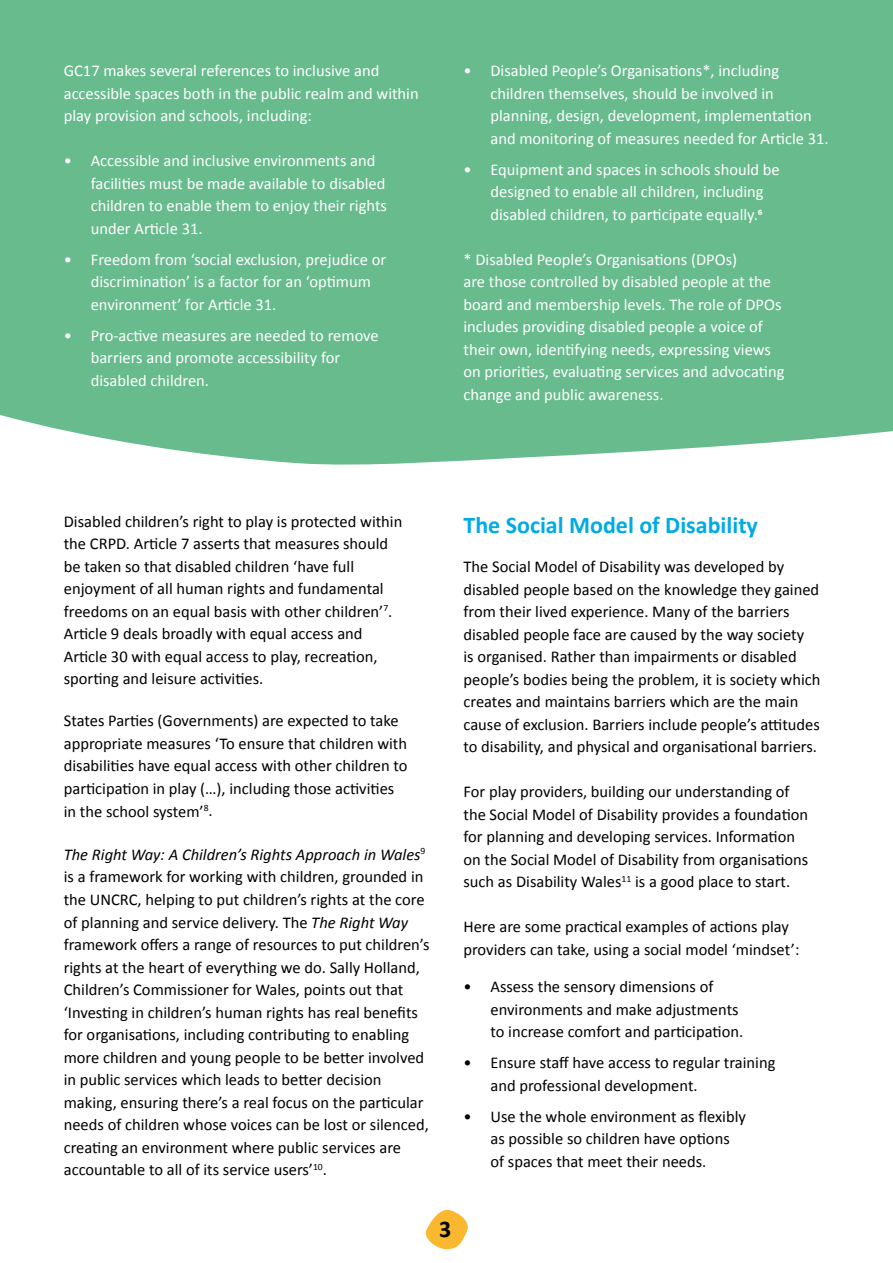
<style>
.page{position:relative;width:893px;height:1263px;background:#fff}
.page>*{position:absolute;margin:0;border:0;box-sizing:border-box;transform-origin:0 0}
.t1{font:700 24px "Calibri";color:#00abe4}
.t2{font:700 24px "Calibri";color:#000}
.t3{font:16.5px/22.5px "Calibri";color:#000}
.t4{font:16.5px/22.5px "Calibri";color:#fff}
.s1{font-style:italic}
</style>
<div class="page">
<svg style="left:425px;top:1209px;width:43px;height:40px"></svg>
<div style="left:0;top:0;width:893px;height:465px;background:#67bb8d"></div>
<p class="t4" style="left:64px;top:59px;width:356px">GC17 makes several references to inclusive and accessible spaces both in the public realm and within play provision and schools, including:</p>
<p class="t4" style="left:91px;top:149px;width:298px;text-indent:-27px">• Accessible and inclusive environments and facilities must be made available to disabled children to enable them to enjoy their rights under Article 31.</p>
<p class="t4" style="left:91px;top:248px;width:297px;text-indent:-27px">• Freedom from ‘social exclusion, prejudice or discrimination’ is a factor for an ‘optimum environment’ for Article 31.</p>
<p class="t4" style="left:91px;top:324px;width:290px;text-indent:-27px">• Pro-active measures are needed to remove barriers and promote accessibility for disabled children.</p>
<p class="t4" style="left:490px;top:59px;width:340px;text-indent:-27px">• Disabled People’s Organisations*, including children themselves, should be involved in planning, design, development, implementation and monitoring of measures needed for Article 31.</p>
<p class="t4" style="left:490px;top:158px;width:291px;text-indent:-27px">• Equipment and spaces in schools should be designed to enable all children, including disabled children, to participate equally.6</p>
<p class="t4" style="left:463px;top:248px;width:322px">* Disabled People’s Organisations (DPOs)<br>are those controlled by disabled people at the board and membership levels. The role of DPOs includes providing disabled people a voice of their own, identifying needs, expressing views on priorities, evaluating services and advocating change and public awareness.</p>
<p class="t3" style="left:64px;top:510px;width:340px">Disabled children’s right to play is protected within the CRPD. Article 7 asserts that measures should be taken so that disabled children ‘have full enjoyment of all human rights and fundamental freedoms on an equal basis with other children’<sup>7</sup>.<br>Article 9 deals broadly with equal access and Article 30 with equal access to play, recreation, sporting and leisure activities.</p>
<p class="t3" style="left:64px;top:709px;width:345px">States Parties (Governments) are expected to take appropriate measures ‘To ensure that children with disabilities have equal access with other children to participation in play (…), including those activities in the school system’<sup>8</sup>.</p>
<p class="t3" style="left:64px;top:843px;width:367px"><span class="s1">The Right Way: A Children’s Rights Approach in Wales</span><sup>9 </sup>is a framework for working with children, grounded in the UNCRC, helping to put children’s rights at the core of planning and service delivery. The <span class="s1">The Right Way </span>framework offers a range of resources to put children’s rights at the heart of everything we do. Sally Holland, Children’s Commissioner for Wales, points out that ‘Investing in children’s human rights has real benefits for organisations, including contributing to enabling more children and young people to be better involved in public services which leads to better decision making, ensuring there’s a real focus on the particular needs of children whose voices can be lost or silenced, creating an environment where public services are accountable to all of its service users’<sup>10</sup>.</p>
<h1 class="t1" style="left:463px;top:508px;width:296px">The Social Model of Disability</h1>
<p class="t3" style="left:463px;top:555px;width:358px">The Social Model of Disability was developed by disabled people based on the knowledge they gained from their lived experience. Many of the barriers disabled people face are caused by the way society<br>is organised. Rather than impairments or disabled people’s bodies being the problem, it is society which creates and maintains barriers which are the main cause of exclusion. Barriers include people’s attitudes to disability, and physical and organisational barriers.</p>
<p class="t3" style="left:463px;top:780px;width:346px">For play providers, building our understanding of the Social Model of Disability provides a foundation for planning and developing services. Information on the Social Model of Disability from organisations such as Disability Wales<sup>11</sup> is a good place to start.</p>
<p class="t3" style="left:463px;top:915px;width:337px">Here are some practical examples of actions play providers can take, using a social model ‘mindset’:</p>
<p class="t3" style="left:490px;top:975px;width:254px;text-indent:-27px">• Assess the sensory dimensions of environments and make adjustments to increase comfort and participation.</p>
<p class="t3" style="left:490px;top:1051px;width:286px;text-indent:-27px">• Ensure staff have access to regular training and professional development.</p>
<p class="t3" style="left:490px;top:1104px;width:257px;text-indent:-27px">• Use the whole environment as flexibly as possible so children have options of spaces that meet their needs.</p>
<h1 class="t2" style="left:439px;top:1212px;width:14px">3</h1>
</div>
